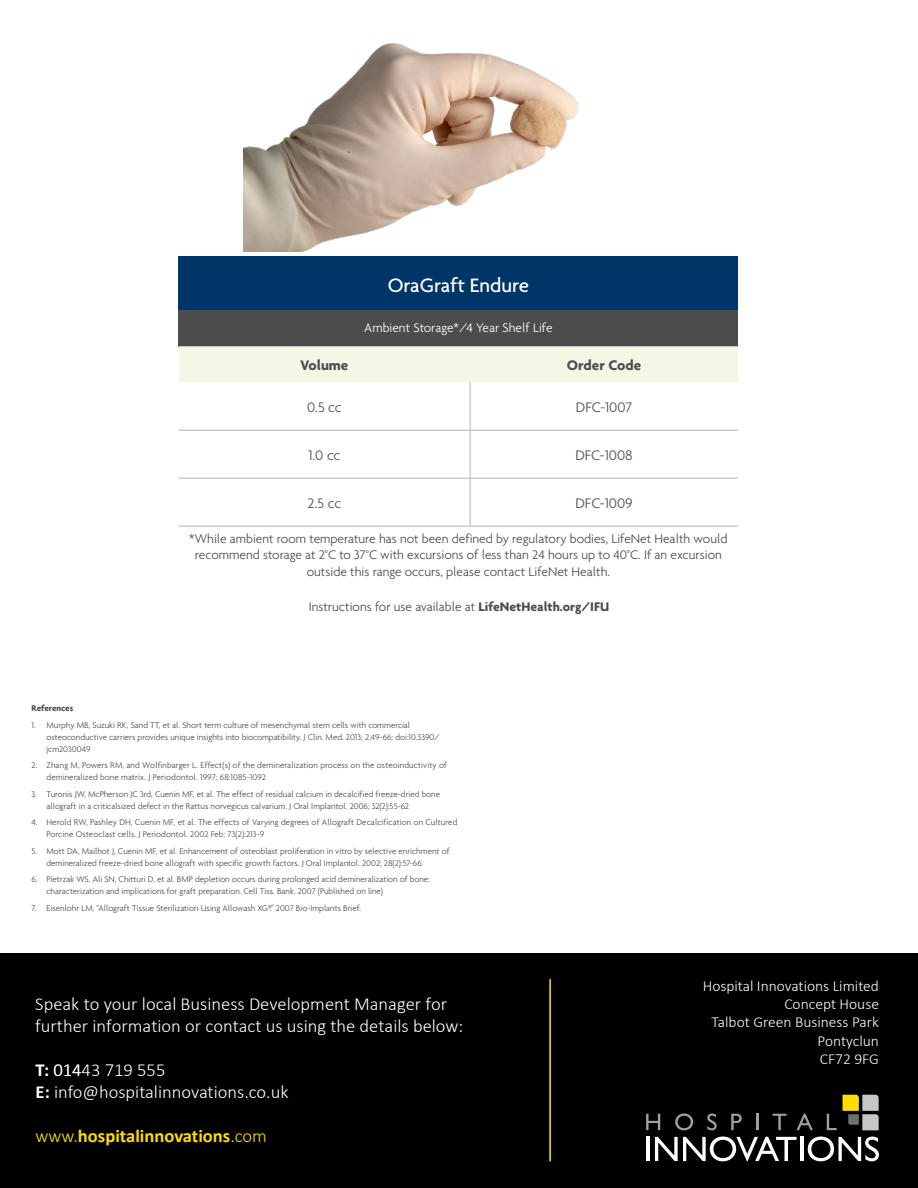
<style>
.page{position:relative;width:918px;height:1188px;background:#fff}
.page>*{position:absolute;margin:0;border:0;box-sizing:border-box;transform-origin:0 0}
.back_table_Title{font:500 21px "Agenda";color:#fff}
.t1{font:300 18.3px/22px "Calibri";color:#fff}
.t2{font:700 18.3px "Calibri";color:#ffde00}
.t3{font:300 15.3px/18.3px "Calibri";color:#fff;text-align:right}
.back_table_info{font:300 15px "Agenda";color:#4b4c4d}
.Back_table_header{font:700 15px "Agenda";color:#4b4c4d}
.Why_Use_bullets{font:300 13.5px/16.5px "Agenda";color:#4b4c4d;text-align:center}
.Stroage_shelf_life{font:300 13.5px "Agenda";color:#fff}
.t4{font:300 9px/12px "Agenda";color:#4b4c4d}
.t5{font:700 9px "Agenda";color:#4b4c4d}
.s1{font-weight:700}
.s2{font-weight:300;color:#fd0}
.s3{color:#fd0}
.s4{font-weight:300}
</style>
<div class="page">
<div style="left:179px;top:256px;width:559px;height:54px;background:#003667"></div>
<div style="left:179px;top:310px;width:559px;height:36px;background:#4b4c4d"></div>
<div style="left:179px;top:346px;width:559px;height:36px;background:#f5f6e5"></div>
<hr style="left:470px;top:382px;width:1px;height:48px;background:#b2b3b7">
<hr style="left:179px;top:430px;width:291px;height:1px;background:#b2b3b7">
<hr style="left:470px;top:430px;width:268px;height:1px;background:#b2b3b7">
<hr style="left:470px;top:431px;width:1px;height:47px;background:#b2b3b7">
<hr style="left:179px;top:478px;width:291px;height:1px;background:#b2b3b7">
<hr style="left:470px;top:478px;width:268px;height:1px;background:#b2b3b7">
<hr style="left:470px;top:479px;width:1px;height:47px;background:#b2b3b7">
<hr style="left:179px;top:526px;width:291px;height:1px;background:#b2b3b7">
<hr style="left:470px;top:526px;width:268px;height:1px;background:#b2b3b7">
<img style="left:243px;top:43px;width:336px;height:209px">
<div style="left:0;top:953px;width:918px;height:234px;background:#000"></div>
<svg style="left:843px;top:1095px;width:36px;height:35px"></svg>
<hr style="left:646px;top:1137px;width:3px;height:24px;background:#fff">
<svg style="left:655px;top:1137px;width:142px;height:24px"></svg>
<hr style="left:800px;top:1137px;width:3px;height:24px;background:#fff">
<svg style="left:808px;top:1137px;width:71px;height:24px"></svg>
<svg style="left:646px;top:1114px;width:14px;height:16px"></svg>
<svg style="left:675px;top:1113px;width:18px;height:17px"></svg>
<svg style="left:707px;top:1114px;width:10px;height:16px"></svg>
<svg style="left:731px;top:1114px;width:11px;height:16px"></svg>
<svg style="left:756px;top:1114px;width:2px;height:16px"></svg>
<svg style="left:773px;top:1114px;width:14px;height:16px"></svg>
<svg style="left:797px;top:1114px;width:16px;height:16px"></svg>
<svg style="left:827px;top:1114px;width:10px;height:16px"></svg>
<hr style="left:549px;top:979px;width:2px;height:182px;background:#fd0">
<p class="back_table_Title" style="left:388px;top:272px;width:143px">OraGraft Endure</p>
<p class="Stroage_shelf_life" style="left:364px;top:320px;width:190px">Ambient Storage*/4 Year Shelf Life</p>
<p class="Back_table_header" style="left:300px;top:356px;width:49px">Volume</p>
<p class="Back_table_header" style="left:567px;top:356px;width:76px">Order Code</p>
<p class="back_table_info" style="left:307px;top:399px;width:36px">0.5 cc</p>
<p class="back_table_info" style="left:576px;top:399px;width:58px">DFC-1007</p>
<p class="back_table_info" style="left:308px;top:447px;width:34px">1.0 cc</p>
<p class="back_table_info" style="left:575px;top:447px;width:59px">DFC-1008</p>
<p class="back_table_info" style="left:308px;top:494px;width:35px">2.5 cc</p>
<p class="back_table_info" style="left:575px;top:494px;width:59px">DFC-1009</p>
<p class="Why_Use_bullets" style="left:189px;top:530px;width:540px">*While ambient room temperature has not been defined by regulatory bodies, LifeNet Health would recommend storage at 2°C to 37°C with excursions of less than 24 hours up to 40°C. If an excursion outside this range occurs, please contact LifeNet Health.</p>
<p class="Why_Use_bullets" style="left:309px;top:598px;width:302px">Instructions for use available at <span class="s1">LifeNetHealth.org/IFU</span></p>
<p class="t5" style="left:32px;top:703px;width:43px">References</p>
<p class="t4" style="left:47px;top:719px;width:395px;text-indent:-15px">1. Murphy MB, Suzuki RK, Sand TT, et al. Short term culture of mesenchymal stem cells with commercial osteoconductive carriers provides unique insights into biocompatibility. J Clin. Med. 2013; 2,49-66; doi:10.3390/ jcm2030049</p>
<p class="t4" style="left:47px;top:759px;width:402px;text-indent:-15px">2. Zhang M, Powers RM, and Wolfinbarger L. Effect(s) of the demineralization process on the osteoinductivity of demineralized bone matrix. J Periodontol. 1997; 68:1085-1092</p>
<p class="t4" style="left:47px;top:788px;width:395px;text-indent:-15px">3. Turonis JW, McPherson JC 3rd, Cuenin MF, et al. The effect of residual calcium in decalcified freeze-dried bone allograft in a criticalsized defect in the Rattus norvegicus calvarium. J Oral Implantol. 2006; 32(2):55-62</p>
<p class="t4" style="left:47px;top:816px;width:412px;text-indent:-15px">4. Herold RW, Pashley DH, Cuenin MF, et al. The effects of Varying degrees of Allograft Decalcification on Cultured<br>Porcine Osteoclast cells. J Periodontol. 2002 Feb; 73(2):213-9</p>
<p class="t4" style="left:47px;top:845px;width:405px;text-indent:-15px">5. Mott DA, Mailhot J, Cuenin MF, et al. Enhancement of osteoblast proliferation in vitro by selective enrichment of demineralized freeze-dried bone allograft with specific growth factors. J Oral Implantol. 2002; 28(2):57-66</p>
<p class="t4" style="left:47px;top:873px;width:385px;text-indent:-15px">6. Pietrzak WS, Ali SN, Chitturi D, et al. BMP depletion occurs during prolonged acid demineralization of bone: characterization and implications for graft preparation. Cell Tiss. Bank. 2007 (Published on line)</p>
<p class="t4" style="left:32px;top:902px;width:331px">7. Eisenlohr LM. “Allograft Tissue Sterilization Using Allowash XG®.” 2007 Bio-Implants Brief.</p>
<h2 class="t1" style="left:35px;top:992px;width:430px">Speak to your local Business Development Manager for further information or contact us using the details below:</h2>
<h2 class="t1" style="left:36px;top:1058px;width:255px"><span class="s1">T:</span> 01443 719 555<br><span class="s1">E:</span> info@hospitalinnovations.co.uk</h2>
<h2 class="t2" style="left:36px;top:1123px;width:233px"><span class="s2">www.</span><span class="s3">h</span>ospitalinnovations<span class="s4">.com</span></h2>
<h3 class="t3" style="left:703px;top:976px;width:178px">Hospital Innovations Limited<br>Concept House<br>Talbot Green Business Park<br>Pontyclun<br>CF72 9FG</h3>
</div>
